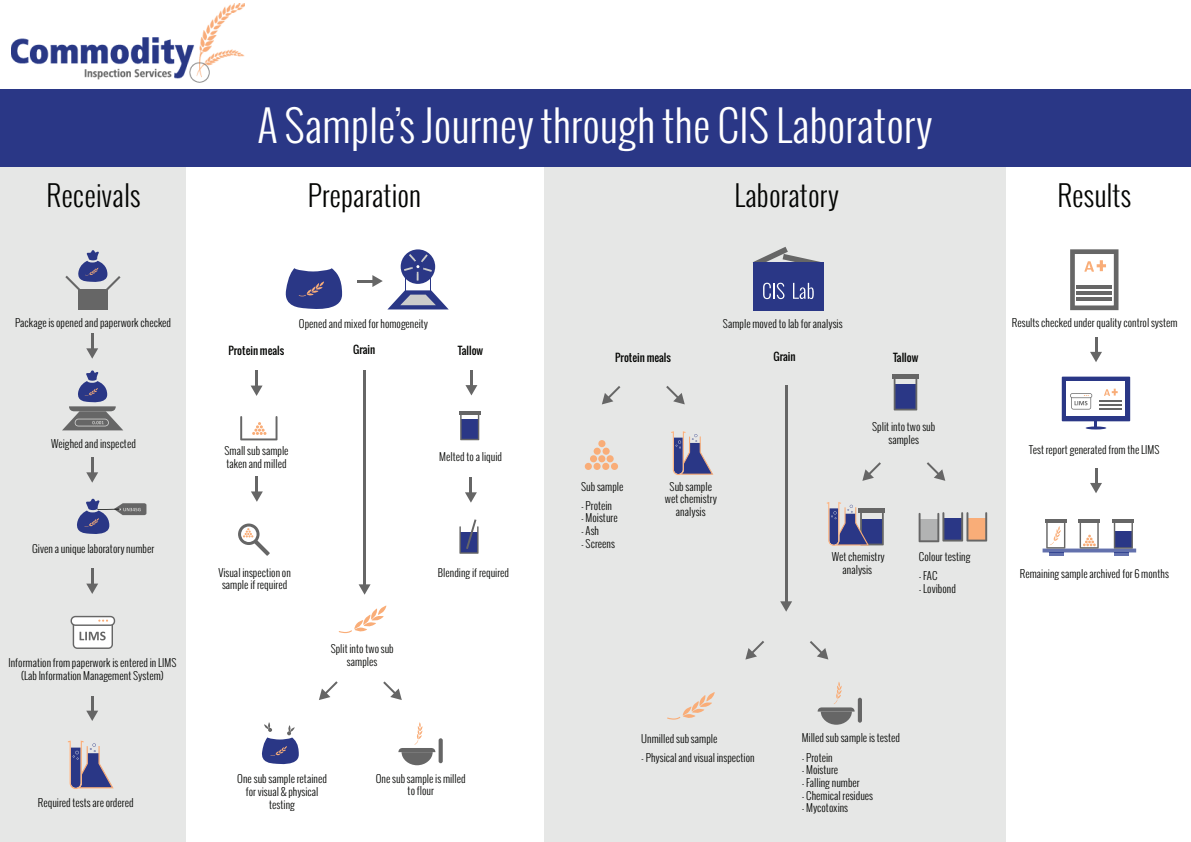
<style>
.page{position:relative;width:1191px;height:842px;background:#fff}
.page>*{position:absolute;margin:0;border:0;box-sizing:border-box;transform-origin:0 0}
.t1{font:300 42.4px "Oswald";color:#fff}
.t2{font:300 28.3px "Oswald";color:#040503}
.t3{font:300 10.6px/12.7px "Oswald";color:#040503;text-align:center}
.t4{font:10.6px "Oswald";color:#040503}
</style>
<div class="page">
<div style="left:0;top:161px;width:186px;height:681px;background:#e6e7e6"></div>
<div style="left:544px;top:161px;width:461px;height:680px;background:#e6e7e6"></div>
<div style="left:0;top:89px;width:1191px;height:77px;background:#2a3786"></div>
<hr style="left:785px;top:386px;width:2px;height:217px;background:#666">
<svg style="left:780px;top:601px;width:12px;height:11px"></svg>
<svg style="left:810px;top:641px;width:18px;height:18px"></svg>
<svg style="left:745px;top:641px;width:19px;height:18px"></svg>
<svg style="left:383px;top:681px;width:19px;height:19px"></svg>
<svg style="left:319px;top:681px;width:19px;height:19px"></svg>
<svg style="left:1070px;top:249px;width:48px;height:61px"></svg>
<img style="left:11px;top:4px;width:234px;height:79px">
<div style="left:78px;top:289px;width:29px;height:20px;background:#666"></div>
<svg style="left:65px;top:250px;width:56px;height:41px"></svg>
<svg style="left:62px;top:370px;width:61px;height:60px"></svg>
<svg style="left:77px;top:498px;width:69px;height:36px"></svg>
<div style="left:598px;top:440px;width:7px;height:7px;background:#f9ad78;border-radius:50%"></div>
<div style="left:602px;top:448px;width:7px;height:7px;background:#f9ad78;border-radius:50%"></div>
<div style="left:593px;top:448px;width:8px;height:7px;background:#f9ad78;border-radius:50%"></div>
<div style="left:590px;top:455px;width:7px;height:7px;background:#f9ad78;border-radius:50%"></div>
<div style="left:606px;top:455px;width:7px;height:7px;background:#f9ad78;border-radius:50%"></div>
<div style="left:598px;top:455px;width:7px;height:7px;background:#f9ad78;border-radius:50%"></div>
<div style="left:611px;top:463px;width:7px;height:7px;background:#f9ad78;border-radius:50%"></div>
<div style="left:585px;top:463px;width:7px;height:7px;background:#f9ad78;border-radius:50%"></div>
<div style="left:593px;top:463px;width:7px;height:7px;background:#f9ad78;border-radius:50%"></div>
<div style="left:602px;top:463px;width:7px;height:7px;background:#f9ad78;border-radius:50%"></div>
<svg style="left:752px;top:247px;width:68px;height:16px"></svg>
<div style="left:753px;top:262px;width:70px;height:48px;background:#2a3786"></div>
<svg style="left:763px;top:283px;width:21px;height:16px"></svg>
<svg style="left:793px;top:283px;width:20px;height:16px"></svg>
<svg style="left:71px;top:616px;width:44px;height:33px"></svg>
<svg style="left:285px;top:268px;width:57px;height:41px;background:#545c9a"></svg>
<hr style="left:363px;top:370px;width:2px;height:216px;background:#666">
<svg style="left:358px;top:584px;width:12px;height:11px"></svg>
<svg style="left:251px;top:476px;width:12px;height:26px"></svg>
<svg style="left:465px;top:477px;width:12px;height:26px"></svg>
<svg style="left:465px;top:370px;width:12px;height:25px"></svg>
<svg style="left:251px;top:371px;width:11px;height:25px"></svg>
<div style="left:401px;top:249px;width:34px;height:35px;background:#2a3786;border-radius:50%"></div>
<svg style="left:357px;top:254px;width:92px;height:55px"></svg>
<svg style="left:240px;top:416px;width:37px;height:24px"></svg>
<svg style="left:460px;top:414px;width:19px;height:26px"></svg>
<hr style="left:459px;top:411px;width:21px;height:3px;background:#666">
<svg style="left:893px;top:379px;width:24px;height:31px"></svg>
<hr style="left:892px;top:375px;width:26px;height:4px;background:#666">
<svg style="left:238px;top:523px;width:32px;height:33px"></svg>
<svg style="left:261px;top:722px;width:38px;height:43px"></svg>
<div style="left:859px;top:508px;width:26px;height:5px;background:#666"></div>
<svg style="left:826px;top:502px;width:57px;height:44px"></svg>
<svg style="left:671px;top:431px;width:42px;height:44px"></svg>
<svg style="left:68px;top:740px;width:46px;height:49px"></svg>
<svg style="left:666px;top:386px;width:19px;height:18px"></svg>
<svg style="left:602px;top:386px;width:18px;height:18px"></svg>
<svg style="left:926px;top:462px;width:19px;height:19px"></svg>
<svg style="left:862px;top:462px;width:19px;height:19px"></svg>
<svg style="left:86px;top:333px;width:12px;height:26px"></svg>
<svg style="left:86px;top:457px;width:12px;height:26px"></svg>
<svg style="left:1090px;top:337px;width:12px;height:25px"></svg>
<svg style="left:1090px;top:468px;width:12px;height:25px"></svg>
<svg style="left:86px;top:569px;width:12px;height:25px"></svg>
<svg style="left:86px;top:696px;width:12px;height:25px"></svg>
<hr style="left:858px;top:698px;width:4px;height:25px;background:#666;border-radius:2px">
<svg style="left:817px;top:682px;width:37px;height:43px"></svg>
<div style="left:438px;top:738px;width:5px;height:25px;background:#666;border-radius:2px"></div>
<svg style="left:398px;top:722px;width:37px;height:43px"></svg>
<svg style="left:918px;top:512px;width:69px;height:30px"></svg>
<svg style="left:459px;top:519px;width:19px;height:35px"></svg>
<div style="left:1061px;top:377px;width:69px;height:44px;background:#2a3786"></div>
<div style="left:1067px;top:381px;width:58px;height:35px;background:#fff"></div>
<svg style="left:1094px;top:421px;width:3px;height:5px"></svg>
<hr style="left:1085px;top:426px;width:21px;height:3px;background:#2a3786;border-radius:50%">
<hr style="left:1099px;top:400px;width:22px;height:2px;background:#666">
<hr style="left:1099px;top:404px;width:22px;height:2px;background:#666">
<hr style="left:1099px;top:408px;width:22px;height:2px;background:#666">
<svg style="left:1104px;top:389px;width:13px;height:7px"></svg>
<svg style="left:1049px;top:552px;width:15px;height:4px"></svg>
<svg style="left:1114px;top:552px;width:15px;height:4px"></svg>
<hr style="left:1112px;top:519px;width:22px;height:4px;background:#666">
<hr style="left:1078px;top:519px;width:21px;height:4px;background:#666">
<hr style="left:1045px;top:519px;width:21px;height:4px;background:#666">
<svg style="left:1042px;top:521px;width:94px;height:31px"></svg>
<svg style="left:667px;top:692px;width:48px;height:28px"></svg>
<svg style="left:1070px;top:393px;width:22px;height:16px"></svg>
<svg style="left:339px;top:606px;width:47px;height:28px"></svg>
<h1 class="t1" style="left:257px;top:96px;width:677px">A Sample’s Journey through the CIS Laboratory</h1>
<h2 class="t2" style="left:47px;top:176px;width:96px">Receivals</h2>
<h2 class="t2" style="left:308px;top:176px;width:115px">Preparation</h2>
<h2 class="t2" style="left:734px;top:176px;width:106px">Laboratory</h2>
<h2 class="t2" style="left:1057px;top:176px;width:75px">Results</h2>
<p class="t3" style="left:15px;top:316px;width:158px">Package is opened and paperwork checked</p>
<p class="t3" style="left:51px;top:437px;width:86px">Weighed and inspected</p>
<p class="t3" style="left:32px;top:542px;width:124px">Given a unique laboratory number</p>
<p class="t3" style="left:8px;top:657px;width:170px">Information from paperwork is entered in LIMS (Lab Information Management System)</p>
<p class="t3" style="left:38px;top:796px;width:97px">Required tests are ordered</p>
<p class="t3" style="left:299px;top:317px;width:131px">Opened and mixed for homogeneity</p>
<p class="t4" style="left:228px;top:342px;width:57px">Protein meals</p>
<p class="t4" style="left:353px;top:341px;width:24px">Grain</p>
<p class="t4" style="left:458px;top:343px;width:27px">Tallow</p>
<p class="t3" style="left:224px;top:444px;width:66px;text-align:left">Small sub sample taken and milled</p>
<p class="t3" style="left:218px;top:566px;width:74px">Visual inspection on sample if required</p>
<p class="t3" style="left:331px;top:643px;width:65px">Split into two sub samples</p>
<p class="t3" style="left:439px;top:450px;width:64px">Melted to a liquid</p>
<p class="t3" style="left:438px;top:566px;width:73px">Blending if required</p>
<p class="t3" style="left:237px;top:772px;width:91px">One sub sample retained for visual &amp; physical testing</p>
<p class="t3" style="left:376px;top:772px;width:92px">One sub sample is milled to flour</p>
<p class="t3" style="left:723px;top:317px;width:121px">Sample moved to lab for analysis</p>
<p class="t4" style="left:615px;top:349px;width:57px">Protein meals</p>
<p class="t4" style="left:773px;top:349px;width:24px">Grain</p>
<p class="t4" style="left:893px;top:349px;width:27px">Tallow</p>
<p class="t3" style="left:581px;top:480px;width:44px">Sub sample</p>
<p class="t3" style="left:581px;top:499px;width:33px">- Protein</p>
<p class="t3" style="left:581px;top:512px;width:38px">- Moisture</p>
<p class="t3" style="left:581px;top:524px;width:20px">- Ash</p>
<p class="t3" style="left:581px;top:537px;width:35px">- Screens</p>
<p class="t3" style="left:665px;top:480px;width:54px">Sub sample wet chemistry analysis</p>
<p class="t3" style="left:872px;top:421px;width:65px">Split into two sub samples</p>
<p class="t3" style="left:831px;top:551px;width:55px">Wet chemistry analysis</p>
<p class="t3" style="left:918px;top:551px;width:53px">Colour testing</p>
<p class="t3" style="left:918px;top:570px;width:20px">- FAC</p>
<p class="t3" style="left:918px;top:582px;width:39px">- Lovibond</p>
<p class="t3" style="left:1011px;top:317px;width:167px">Results checked under quality control system</p>
<p class="t3" style="left:1029px;top:443px;width:132px">Test report generated from the LIMS</p>
<p class="t3" style="left:1020px;top:567px;width:151px">Remaining sample archived for 6 months</p>
<p class="t3" style="left:641px;top:732px;width:78px">Unmilled sub sample</p>
<p class="t3" style="left:641px;top:751px;width:115px">- Physical and visual inspection</p>
<p class="t3" style="left:801px;top:732px;width:100px">Milled sub sample is tested</p>
<p class="t3" style="left:801px;top:751px;width:33px">- Protein</p>
<p class="t3" style="left:801px;top:763px;width:38px">- Moisture</p>
<p class="t3" style="left:801px;top:776px;width:60px">- Falling number</p>
<p class="t3" style="left:801px;top:789px;width:73px">- Chemical residues</p>
<p class="t3" style="left:801px;top:802px;width:48px">- Mycotoxins</p>
</div>
